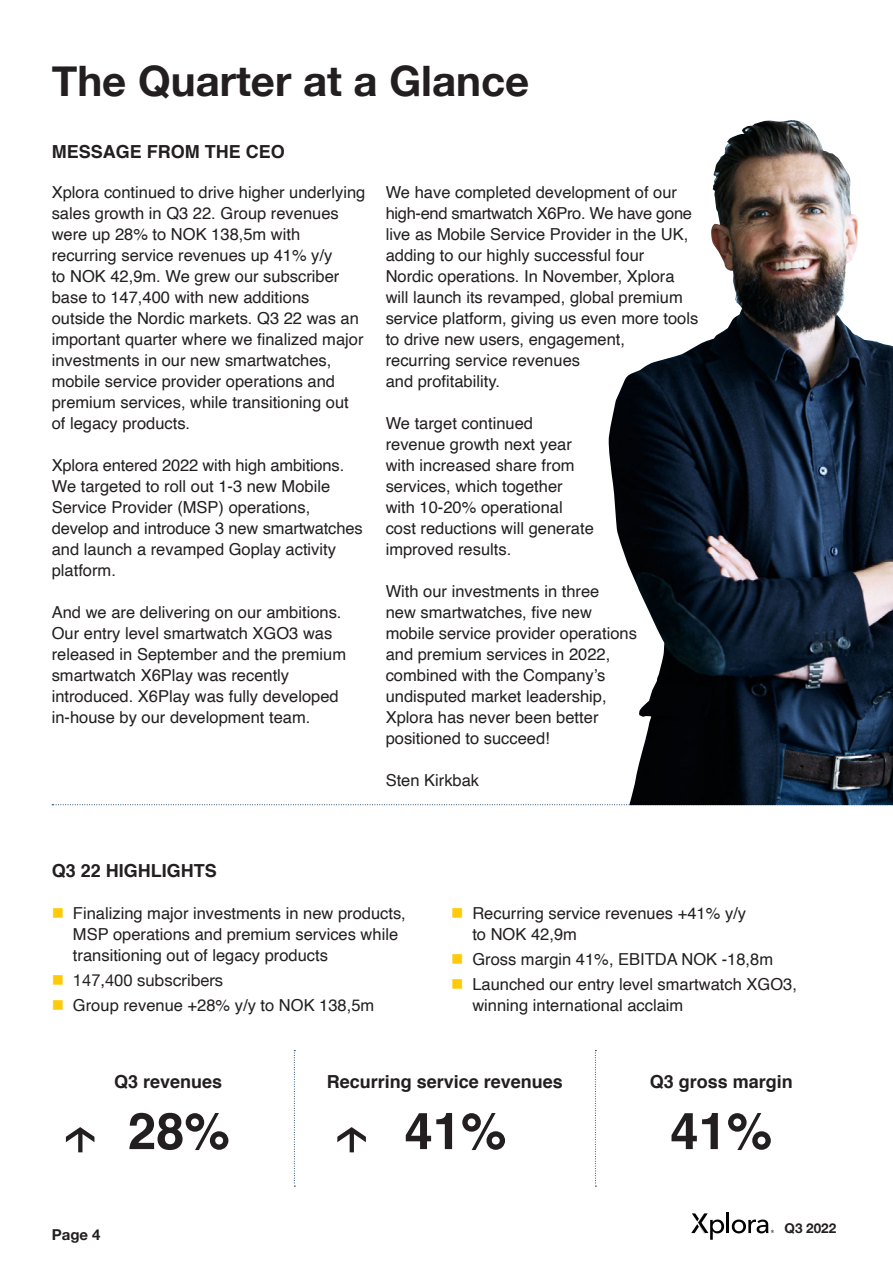
<style>
.page{position:relative;width:893px;height:1263px;background:#fff}
.page>*{position:absolute;margin:0;border:0;box-sizing:border-box;transform-origin:0 0}
.t1{font:700 51px "Helvetica";color:#231f20}
.Tittel_1__TOC{font:700 42px "Helvetica Neue";color:#231f20}
.TIttel_2__TOC{font:700 18px "Helvetica";color:#231f20}
.Brødtekst{font:16.5px/21px "Helvetica";color:#231f20}
.Bullets{font:16.5px/21px "Helvetica";color:#231f20}
.Brødtekst-2{font:16.5px/21px "Helvetica";letter-spacing:-.02em;color:#231f20}
.Bullets-2{font:16.5px "Helvetica Neue";color:#231f20}
.t2{font:700 15px "Helvetica Neue";color:#231f20}
.t3{font:700 13.5px "Helvetica Neue";color:#231f20}
.s1{color:#feca0a}
</style>
<div class="page">
<svg style="left:66px;top:1127px;width:28px;height:25px"></svg>
<svg style="left:337px;top:1127px;width:29px;height:25px"></svg>
<svg style="left:294px;top:1050px;width:1px;height:137px"></svg>
<svg style="left:595px;top:1050px;width:1px;height:137px"></svg>
<svg style="left:52px;top:804px;width:556px;height:1px"></svg>
<img style="left:608px;top:120px;width:285px;height:685px">
<hr style="left:727px;top:1212px;width:2px;height:21px;background:#000001">
<svg style="left:691px;top:1213px;width:33px;height:27px"></svg>
<svg style="left:732px;top:1219px;width:42px;height:14px"></svg>
<p class="Tittel_1__TOC" style="left:52px;top:48px;width:479px">The Quarter at a Glance</p>
<p class="TIttel_2__TOC" style="left:52px;top:137px;width:235px">MESSAGE FROM THE CEO</p>
<p class="Brødtekst" style="left:52px;top:182px;width:315px">Xplora continued to drive higher underlying sales growth in Q3 22. Group revenues were up 28% to NOK 138,5m with recurring service revenues up 41% y/y<br>to NOK 42,9m. We grew our subscriber base to 147,400 with new additions outside the Nordic markets. Q3 22 was an important quarter where we finalized major investments in our new smartwatches, mobile service provider operations and premium services, while transitioning out</p>
<p class="Brødtekst" style="left:52px;top:413px;width:140px">of legacy products.</p>
<p class="Brødtekst" style="left:52px;top:455px;width:312px">Xplora entered 2022 with high ambitions.<br>We targeted to roll out 1-3 new Mobile Service Provider (MSP) operations, develop and introduce 3 new smartwatches and launch a revamped Goplay activity platform.</p>
<p class="Brødtekst" style="left:52px;top:602px;width:296px">And we are delivering on our ambitions.<br>Our entry level smartwatch XGO3 was released in September and the premium smartwatch X6Play was recently</p>
<p class="Brødtekst" style="left:52px;top:686px;width:289px">introduced. X6Play was fully developed</p>
<p class="Brødtekst" style="left:52px;top:707px;width:260px">in-house by our development team.</p>
<p class="Brødtekst-2" style="left:386px;top:182px;width:308px">We have completed development of our high-end smartwatch X6Pro. We have gone</p>
<p class="Brødtekst" style="left:386px;top:224px;width:304px">live as Mobile Service Provider in the UK, adding to our highly successful four</p>
<p class="Brødtekst" style="left:386px;top:266px;width:314px">Nordic operations. In November, Xplora will launch its revamped, global premium service platform, giving us even more tools to drive new users, engagement,</p>
<p class="Brødtekst" style="left:386px;top:350px;width:196px">recurring service revenues</p>
<p class="Brødtekst" style="left:386px;top:371px;width:116px">and profitability.</p>
<p class="Brødtekst" style="left:386px;top:413px;width:149px">We target continued</p>
<p class="Brødtekst" style="left:386px;top:434px;width:190px">revenue growth next year with increased share from services, which together</p>
<p class="Brødtekst" style="left:386px;top:497px;width:210px">with 10-20% operational cost reductions will generate improved results.</p>
<p class="Brødtekst" style="left:386px;top:581px;width:253px">With our investments in three<br>new smartwatches, five new mobile service provider operations and premium services in 2022, combined with the Company’s undisputed market leadership,<br>Xplora has never been better positioned to succeed!</p>
<p class="Brødtekst" style="left:386px;top:770px;width:95px">Sten Kirkbak</p>
<p class="TIttel_2__TOC" style="left:52px;top:856px;width:167px">Q3 22 HIGHLIGHTS</p>
<p class="Bullets" style="left:73px;top:903px;width:334px;text-indent:-21px"><span class="s1">■</span> Finalizing major investments in new products,<br>MSP operations and premium services while transitioning out of legacy products</p>
<p class="Bullets-2" style="left:52px;top:968px;width:173px"><span class="s1">■</span> 147,400 subscribers</p>
<p class="Bullets" style="left:52px;top:995px;width:324px"><span class="s1">■</span> Group revenue +28% y/y to NOK 138,5m</p>
<p class="Bullets" style="left:472px;top:903px;width:275px;text-indent:-21px"><span class="s1">■</span> Recurring service revenues +41% y/y to NOK 42,9m</p>
<p class="Bullets" style="left:451px;top:949px;width:324px"><span class="s1">■</span> Gross margin 41%, EBITDA NOK -18,8m</p>
<p class="Bullets" style="left:472px;top:974px;width:326px;text-indent:-21px"><span class="s1">■</span> Launched our entry level smartwatch XGO3, winning international acclaim</p>
<p class="TIttel_2__TOC" style="left:114px;top:1067px;width:110px">Q3 revenues</p>
<p class="t1" style="left:128px;top:1090px;width:104px">28%</p>
<p class="t2" style="left:52px;top:1222px;width:50px">Page 4</p>
<p class="TIttel_2__TOC" style="left:327px;top:1067px;width:238px">Recurring service revenues</p>
<p class="t1" style="left:404px;top:1090px;width:104px">41%</p>
<p class="TIttel_2__TOC" style="left:650px;top:1067px;width:145px">Q3 gross margin</p>
<p class="t1" style="left:670px;top:1090px;width:104px">41%</p>
<p class="t3" style="left:784px;top:1218px;width:53px">Q3 2022</p>
</div>
